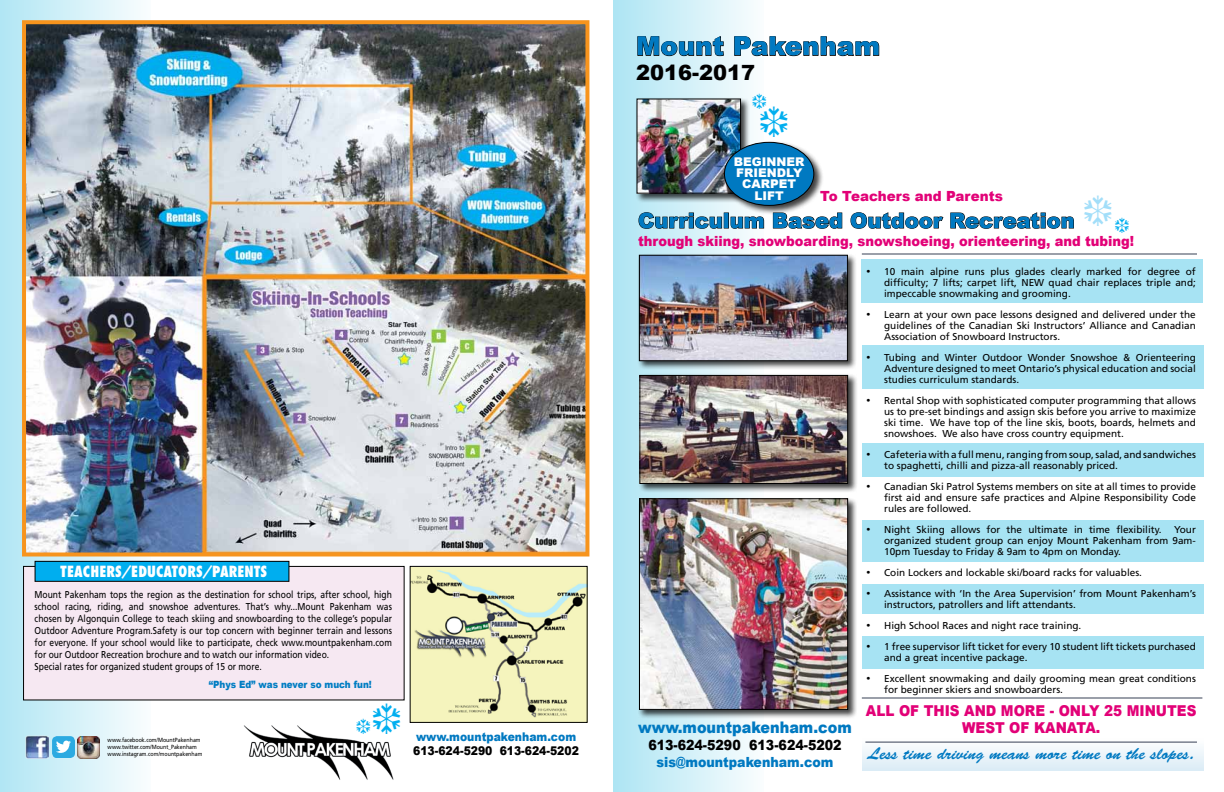
<style>
.page{position:relative;width:1224px;height:792px;background:#fff}
.page>*{position:absolute;margin:0;border:0;box-sizing:border-box;transform-origin:0 0}
.t1{font:900 26px "Arial";color:#0079c1}
.t2{font:900 21px "Arial";color:#0079c1}
.t3{font:900 21px "Arial";color:#000}
.t4{font:17px "Brush Script";color:#0079c1}
.t5{font:900 16px "Arial";color:#0079c1;scale:.9 1}
.t6{font:900 15px/16.5px "Arial";color:#e20177;scale:.9 1}
.t7{font:800 condensed 15px "Futura";color:#fff;scale:.95 1}
.t8{font:900 14px "Arial";color:#e20177;scale:.93 1}
.t9{font:900 14px "Arial";color:#000;scale:.9 1}
.t10{font:900 14px "Arial";color:#0079c1;scale:.9 1}
.t11{font:900 14px "Arial";color:#e20177;scale:.96 1}
.t12{font:900 12px/11.4px "Arial";color:#fff}
.t13{font:900 12px "Arial";color:#000;scale:.9 1}
.t14{font:900 12px "Arial";color:#0079c1;scale:.9 1}
.t15{font:10px/11px "Frutiger";color:#000;text-align:justify}
.t16{font:10px/12px "Frutiger";color:#000;scale:.85 1}
.t17{font:900 10px "Arial";color:#007dc3;scale:.88 1}
.t18{font:6px/7.2px "Frutiger";color:#000;scale:.88 1}
</style>
<div class="page">
<div style="left:862px;top:259px;width:341px;height:44px;background:#a7e3f3"></div>
<div style="left:862px;top:345px;width:342px;height:44px;background:#a7e3f3"></div>
<div style="left:862px;top:443px;width:342px;height:33px;background:#a7e3f3"></div>
<div style="left:862px;top:520px;width:342px;height:41px;background:#a7e3f3"></div>
<div style="left:862px;top:584px;width:342px;height:30px;background:#a7e3f3"></div>
<div style="left:862px;top:637px;width:342px;height:32px;background:#a7e3f3"></div>
<svg style="left:862px;top:741px;width:342px;height:30px;fill:#e9f3f9"></svg>
<div style="left:0;top:0;width:151px;height:792px;background:linear-gradient(to right,#afe3f0,#f6f7f6)"></div>
<div style="left:613px;top:0;width:150px;height:792px;background:linear-gradient(to right,#ade5f4,#f9fcfd)"></div>
<svg style="left:638px;top:212px;width:84px;height:17px"></svg>
<div style="left:724px;top:213px;width:4px;height:15px;border:1px solid #000"></div>
<svg style="left:731px;top:216px;width:33px;height:13px"></svg>
<svg style="left:773px;top:212px;width:69px;height:17px"></svg>
<svg style="left:851px;top:212px;width:92px;height:17px"></svg>
<svg style="left:950px;top:212px;width:124px;height:17px"></svg>
<svg style="left:637px;top:36px;width:87px;height:20px;background:#9db5bb"></svg>
<svg style="left:734px;top:36px;width:145px;height:20px"></svg>
<div style="left:635px;top:97px;width:116px;height:106px;background:#000;opacity:.75"></div>
<img style="left:638px;top:100px;width:101px;height:92px">
<div style="left:636px;top:98px;width:105px;height:96px;border:1px solid #000"></div>
<div style="left:638px;top:497px;width:220px;height:222px;background:#000;opacity:.75"></div>
<img style="left:641px;top:500px;width:205px;height:208px">
<div style="left:639px;top:498px;width:209px;height:212px;border:1px solid #000"></div>
<div style="left:723px;top:140px;width:101px;height:75px;background:#000;opacity:.75"></div>
<div style="left:724px;top:142px;width:90px;height:63px;background:#0079c1;border-radius:50%"></div>
<div style="left:724px;top:142px;width:90px;height:64px;border:1px solid #000;border-radius:50%"></div>
<hr style="left:862px;top:698px;width:340px;height:1px;background:#374055">
<hr style="left:865px;top:742px;width:332px;height:1px;background:#374055">
<hr style="left:862px;top:254px;width:335px;height:1px;background:#374055">
<img style="left:243px;top:725px;width:151px;height:55px">
<img style="left:412px;top:568px;width:174px;height:153px">
<div style="left:410px;top:566px;width:178px;height:157px;border:1px solid #000"></div>
<img style="left:26px;top:736px;width:22px;height:23px">
<svg style="left:52px;top:736px;width:23px;height:22px"></svg>
<img style="left:78px;top:737px;width:22px;height:21px">
<div style="left:638px;top:253px;width:219px;height:117px;background:#000;opacity:.75"></div>
<img style="left:641px;top:257px;width:205px;height:102px">
<div style="left:639px;top:255px;width:209px;height:106px;border:1px solid #000"></div>
<div style="left:638px;top:373px;width:220px;height:120px;background:#000;opacity:.75"></div>
<img style="left:641px;top:377px;width:205px;height:105px">
<div style="left:639px;top:375px;width:209px;height:109px;border:1px solid #000"></div>
<img style="left:27px;top:25px;width:557px;height:526px">
<div style="left:22px;top:20px;width:567px;height:536px;border:4px solid #f7941d"></div>
<div style="left:24px;top:566px;width:380px;height:134px;background:#f6e8f2"></div>
<div style="left:23px;top:566px;width:382px;height:134px;border:1px solid #000"></div>
<div style="left:35px;top:561px;width:254px;height:20px;background:#00aeef"></div>
<div style="left:35px;top:561px;width:254px;height:21px;border:1px solid #000"></div>
<svg style="left:752px;top:94px;width:11px;height:43px"></svg>
<svg style="left:356px;top:725px;width:38px;height:9px"></svg>
<h3 class="t7" style="left:60px;top:562px;width:219px">TEACHERS/EDUCATORS/PARENTS</h3>
<p class="t16" style="left:35px;top:589px;width:422px">Mount Pakenham tops the region as the destination for school trips, after school, high school racing, riding, and snowshoe adventures. That’s why...Mount Pakenham was chosen by Algonquin College to teach skiing and snowboarding to the college’s popular Outdoor Adventure Program.Safety is our top concern with beginner terrain and lessons for everyone. If your school would like to participate, check www.mountpakenham.com for our Outdoor Recreation brochure and to watch our information video.<br>Special rates for organized student groups of 15 or more.</p>
<p class="t17" style="left:209px;top:677px;width:187px">“Phys Ed” was never so much fun!</p>
<p class="t18" style="left:108px;top:736px;width:109px">www.facebook.com/MountPakenham www.twitter.com/Mount_Pakenham www.instagram.com/mountpakenham</p>
<p class="t14" style="left:416px;top:728px;width:179px">www.mountpakenham.com</p>
<p class="t13" style="left:413px;top:742px;width:186px">613-624-5290 613-624-5202</p>
<h1 class="t1" style="left:636px;top:27px;width:246px">Mount Pakenham</h1>
<h2 class="t3" style="left:636px;top:57px;width:121px">2016-2017</h2>
<p class="t12" style="left:734px;top:155px;width:68px">Beginner</p>
<p class="t12" style="left:736px;top:167px;width:68px">Friendly</p>
<p class="t12" style="left:742px;top:178px;width:20px">Carp</p>
<p class="t12" style="left:755px;top:178px;width:43px;text-indent:24px">et<br>Lift</p>
<h3 class="t11" style="left:820px;top:186px;width:192px">To Teachers and Parents</h3>
<h2 class="t2" style="left:638px;top:205px;width:438px">Curriculum Based Outdoor Recreation</h2>
<h3 class="t8" style="left:638px;top:231px;width:535px">through skiing, snowboarding, snowshoeing, orienteering, and tubing!</h3>
<h3 class="t5" style="left:638px;top:716px;width:239px">www.mountpakenham.com</h3>
<h3 class="t9" style="left:648px;top:735px;width:216px">613-624-5290 613-624-5202</h3>
<h3 class="t10" style="left:657px;top:752px;width:198px">sis@mountpakenham.com</h3>
<p class="t15" style="left:884px;top:266px;width:313px;text-indent:-18px">• 10 main alpine runs plus glades clearly marked for degree of difficulty; 7 lifts; carpet lift, NEW quad chair replaces triple and; impeccable snowmaking and grooming.</p>
<p class="t15" style="left:884px;top:309px;width:313px;text-indent:-18px">• Learn at your own pace lessons designed and delivered under the guidelines of the Canadian Ski Instructors’ Alliance and Canadian Association of Snowboard Instructors.</p>
<p class="t15" style="left:884px;top:352px;width:313px;text-indent:-18px">• Tubing and Winter Outdoor Wonder Snowshoe &amp; Orienteering Adventure designed to meet Ontario’s physical education and social studies curriculum standards.</p>
<p class="t15" style="left:884px;top:395px;width:313px;text-indent:-18px">• Rental Shop with sophisticated computer programming that allows us to pre-set bindings and assign skis before you arrive to maximize ski time. We have top of the line skis, boots, boards, helmets and snowshoes. We also have cross country equipment.</p>
<p class="t15" style="left:884px;top:449px;width:313px;text-indent:-18px">• Cafeteria with a full menu, ranging from soup, salad, and sandwiches to spaghetti, chilli and pizza-all reasonably priced.</p>
<p class="t15" style="left:884px;top:481px;width:313px;text-indent:-18px">• Canadian Ski Patrol Systems members on site at all times to provide first aid and ensure safe practices and Alpine Responsibility Code rules are followed.</p>
<p class="t15" style="left:884px;top:524px;width:313px;text-indent:-18px">• Night Skiing allows for the ultimate in time flexibility. Your organized student group can enjoy Mount Pakenham from 9am-10pm Tuesday to Friday &amp; 9am to 4pm on Monday.</p>
<p class="t15" style="left:866px;top:567px;width:277px">• Coin Lockers and lockable ski/board racks for valuables.</p>
<p class="t15" style="left:884px;top:588px;width:313px;text-indent:-18px">• Assistance with ‘In the Area Supervision’ from Mount Pakenham’s instructors, patrollers and lift attendants.</p>
<p class="t15" style="left:866px;top:620px;width:217px">• High School Races and night race training.</p>
<p class="t15" style="left:884px;top:641px;width:313px;text-indent:-18px">• 1 free supervisor lift ticket for every 10 student lift tickets purchased and a great incentive package.</p>
<p class="t15" style="left:884px;top:673px;width:313px;text-indent:-18px">• Excellent snowmaking and daily grooming mean great conditions for beginner skiers and snowboarders.</p>
<h3 class="t6" style="left:866px;top:702px;width:164px">All of this and mor</h3>
<h3 class="t6" style="left:962px;top:702px;width:262px;text-indent:73px">e - only 25 minutes west o f Kanata.</h3>
<h3 class="t4" style="left:868px;top:744px;width:328px">Less time driving means more time on the slopes.</h3>
</div>
